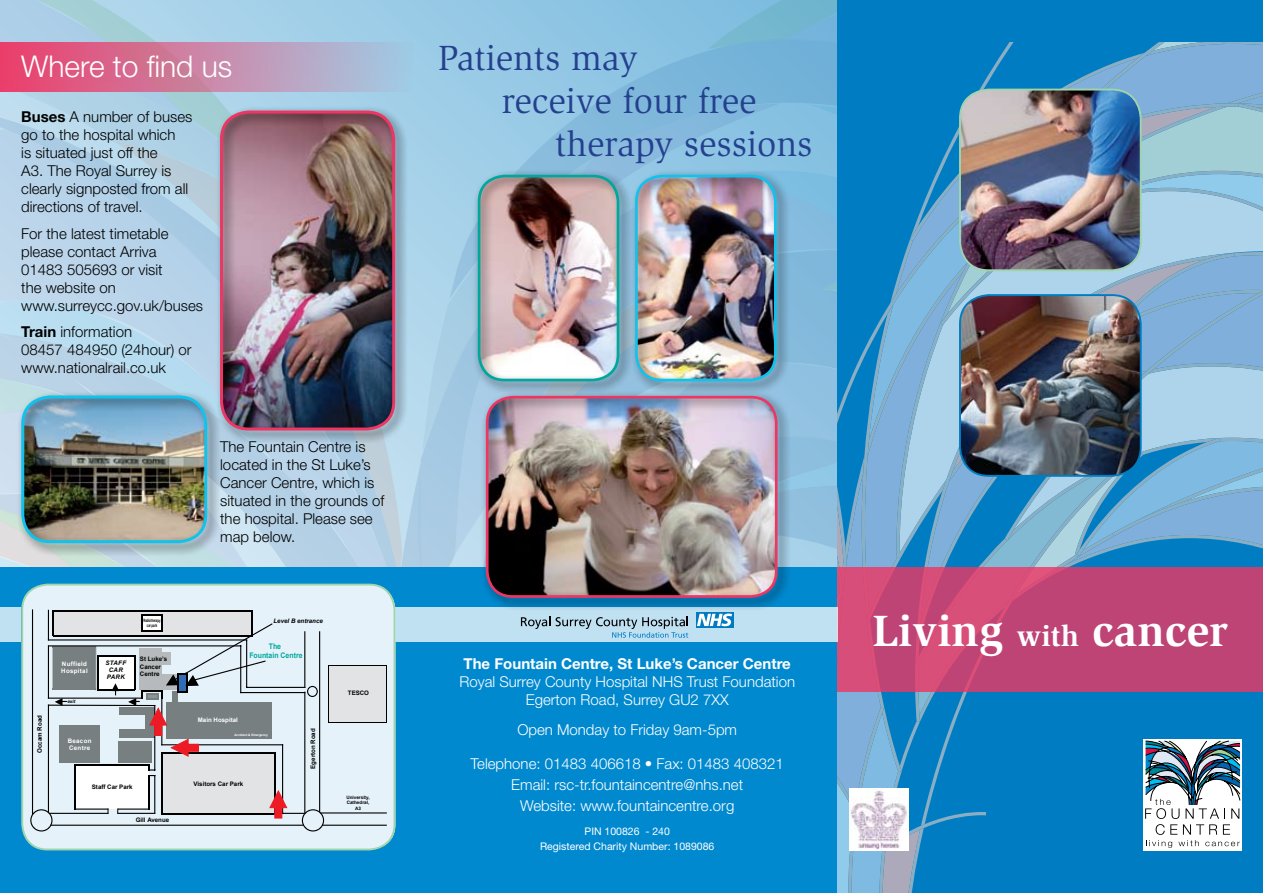
<style>
.page{position:relative;width:1263px;height:893px;background:#fff}
.page>*{position:absolute;margin:0;border:0;box-sizing:border-box;transform-origin:0 0}
.t1{font:700 45px "Slimbach";color:#fff}
.t2{font:36px "Slimbach";color:#25408f}
.t3{font:300 30px "Helvetica Neue";color:#fff}
.t4{font:300 15px/18px "Helvetica Neue";color:#000}
.t5{font:300 15px/21px "Helvetica Neue";color:#fff;text-align:center}
.t6{font:700 15px "Helvetica Neue";color:#fff}
.t7{font:10.5px/15px "Helvetica Neue";color:#fff;text-align:center}
.t8{font:700 7.65px/9.3px "Arial";color:#00a79d;text-align:center;scale:.9 1}
.t9{font:700 6.15px/7.4px "Arial";color:#000}
.t10{font:700 6.15px/7.4px "Arial";letter-spacing:.05em;color:#fff}
.t11{font:italic 700 6.15px "Arial";color:#000}
.t12{font:700 6.15px "Arial";color:#fff}
.t13{font:italic 700 6.15px/7.4px "Arial";letter-spacing:.05em;color:#000;text-align:center}
.t14{font:700 4.65px/5.6px "Arial";color:#000;text-align:center}
.t15{font:italic 700 4.65px "Arial";color:#000}
.t16{font:700 4.5px/5.4px "Arial";color:#000;text-align:center;scale:.59 1}
.t17{font:700 3.15px "Arial";color:#fff}
.s1{font-weight:700}
.s2{font-size:30px}
</style>
<div class="page">
<svg style="left:0;top:0;width:349px;height:568px;background:#b4d3e7"></svg>
<div style="left:0;top:568px;width:838px;height:325px;background:#0089cf"></div>
<div style="left:22px;top:585px;width:373px;height:264px;background:#e5f2fa;border-radius:26px"></div>
<svg style="left:0;top:43px;width:349px;height:49px;background:#ce7a9d"></svg>
<div style="left:215px;top:105px;width:201px;height:346px;background:#000;opacity:.75"></div>
<div style="left:220px;top:111px;width:175px;height:320px;border:3px solid #ee3664;border-radius:27px"></div>
<div style="left:16px;top:390px;width:212px;height:173px;background:#000;opacity:.75"></div>
<div style="left:21px;top:395px;width:186px;height:148px;border:3px solid #11c2ec;border-radius:27px"></div>
<img style="left:349px;top:0;width:914px;height:893px">
<hr style="left:154px;top:705px;width:1px;height:65px;background:#000">
<hr style="left:162px;top:744px;width:121px;height:1px;background:#000">
<hr style="left:154px;top:775px;width:1px;height:38px;background:#000">
<div style="left:76px;top:765px;width:72px;height:43px;background:#fff"></div>
<hr style="left:75px;top:764px;width:75px;height:1px;background:#000">
<hr style="left:148px;top:775px;width:2px;height:35px;background:#000">
<svg style="left:148px;top:764px;width:7px;height:12px"></svg>
<hr style="left:75px;top:764px;width:1px;height:46px;background:#000">
<hr style="left:50px;top:813px;width:58px;height:1px;background:#000">
<hr style="left:118px;top:813px;width:37px;height:1px;background:#000">
<hr style="left:162px;top:813px;width:142px;height:1px;background:#000">
<hr style="left:282px;top:745px;width:1px;height:68px;background:#000">
<hr style="left:51px;top:825px;width:252px;height:1px;background:#000">
<svg style="left:302px;top:809px;width:22px;height:22px"></svg>
<hr style="left:304px;top:692px;width:1px;height:121px;background:#000">
<svg style="left:307px;top:686px;width:11px;height:11px"></svg>
<hr style="left:319px;top:632px;width:1px;height:179px;background:#000">
<hr style="left:241px;top:692px;width:64px;height:1px;background:#000">
<hr style="left:247px;top:687px;width:58px;height:1px;background:#000">
<hr style="left:304px;top:632px;width:1px;height:55px;background:#000">
<div style="left:60px;top:725px;width:40px;height:38px;background:#787f81"></div>
<div style="left:329px;top:666px;width:57px;height:56px;background:#e2e3e4"></div>
<hr style="left:328px;top:666px;width:59px;height:1px;background:#000">
<hr style="left:386px;top:666px;width:1px;height:57px;background:#000">
<hr style="left:328px;top:722px;width:59px;height:1px;background:#000">
<hr style="left:328px;top:666px;width:1px;height:57px;background:#000">
<svg style="left:30px;top:809px;width:23px;height:22px"></svg>
<hr style="left:48px;top:705px;width:1px;height:107px;background:#000">
<hr style="left:32px;top:610px;width:1px;height:204px;background:#000">
<div style="left:163px;top:753px;width:112px;height:60px;background:#e2e3e4"></div>
<hr style="left:162px;top:752px;width:114px;height:1px;background:#000">
<hr style="left:275px;top:752px;width:1px;height:62px;background:#000">
<hr style="left:162px;top:752px;width:1px;height:62px;background:#000">
<hr style="left:323px;top:825px;width:63px;height:1px;background:#000">
<hr style="left:321px;top:812px;width:65px;height:1px;background:#000">
<div style="left:119px;top:741px;width:33px;height:22px;background:#787f81"></div>
<svg style="left:75px;top:808px;width:34px;height:6px"></svg>
<svg style="left:117px;top:808px;width:33px;height:6px"></svg>
<svg style="left:269px;top:790px;width:18px;height:28px"></svg>
<svg style="left:0;top:494px;width:273px;height:264px"></svg>
<h3 class="t3" style="left:21px;top:48px;width:213px">Where to find us</h3>
<p class="t4" style="left:21px;top:108px;width:173px"><span class="s1">Buses</span> A number of buses go to the hospital which<br>is situated just off the<br>A3. The Royal Surrey is clearly signposted from all directions of travel.</p>
<p class="t4" style="left:21px;top:224px;width:183px">For the latest timetable please contact Arriva<br>01483 505693 or visit<br>the website on www.surreycc.gov.uk/buses</p>
<p class="t4" style="left:21px;top:323px;width:172px"><span class="s1">Train</span> information<br>08457 484950 (24hour) or www.nationalrail.co.uk</p>
<p class="t4" style="left:220px;top:437px;width:166px">The Fountain Centre is located in the St Luke’s<br>Cancer Centre, which is situated in the grounds of the hospital. Please see map below.</p>
<p class="t10" style="left:61px;top:660px;width:28px">Nuffield<br>Hospital</p>
<p class="t13" style="left:106px;top:659px;width:22px">STAFF<br>CAR<br>PARK</p>
<p class="t15" style="left:67px;top:699px;width:9px">exit</p>
<p class="t16" style="left:144px;top:617px;width:30px">Radiotherapy car park</p>
<p class="t9" style="left:140px;top:656px;width:29px">St Luke’s<br>Cancer<br>Centre</p>
<p class="t11" style="left:273px;top:617px;width:51px">Level B entrance</p>
<p class="t8" style="left:249px;top:642px;width:61px">The<br>Fountain Centre</p>
<p class="t9" style="left:348px;top:689px;width:23px">TESCO</p>
<p class="t9" style="left:36px;top:753px;width:39px;rotate:-90deg">Occam Road</p>
<p class="t10" style="left:68px;top:737px;width:25px">Beacon<br>Centre</p>
<p class="t9" style="left:92px;top:783px;width:42px">Staff Car Park</p>
<p class="t9" style="left:136px;top:816px;width:35px">Gill Avenue</p>
<p class="t12" style="left:198px;top:716px;width:42px">Main Hospital</p>
<p class="t17" style="left:234px;top:733px;width:35px">Accident &amp; Emergency</p>
<p class="t9" style="left:194px;top:780px;width:51px">Visitors Car Park</p>
<p class="t9" style="left:309px;top:769px;width:42px;rotate:-90deg">Egerton Road</p>
<p class="t14" style="left:346px;top:794px;width:25px">University,<br>Cathedral,<br>A3</p>
<h2 class="t2" style="left:438px;top:37px;width:201px">Patients may</h2>
<h2 class="t2" style="left:502px;top:80px;width:256px">receive four free</h2>
<h2 class="t2" style="left:555px;top:123px;width:259px">therapy sessions</h2>
<p class="t6" style="left:464px;top:654px;width:329px">The Fountain Centre, St Luke’s Cancer Centre</p>
<p class="t5" style="left:459px;top:672px;width:337px;line-height:18px">Royal Surrey County Hospital NHS Trust Foundation<br>Egerton Road, Surrey GU2 7XX</p>
<p class="t5" style="left:517px;top:719px;width:221px">Open Monday to Friday 9am-5pm</p>
<p class="t5" style="left:471px;top:753px;width:315px">Telephone: 01483 406618 • Fax: 01483 408321<br>Email: rsc-tr.fountaincentre@nhs.net<br>Website: www.fountaincentre.org</p>
<p class="t7" style="left:540px;top:823px;width:176px">PIN 100826 - 240<br>Registered Charity Number: 1089086</p>
<h1 class="t1" style="left:872px;top:604px;width:357px">Living <span class="s2">with</span> cancer</h1>
</div>
